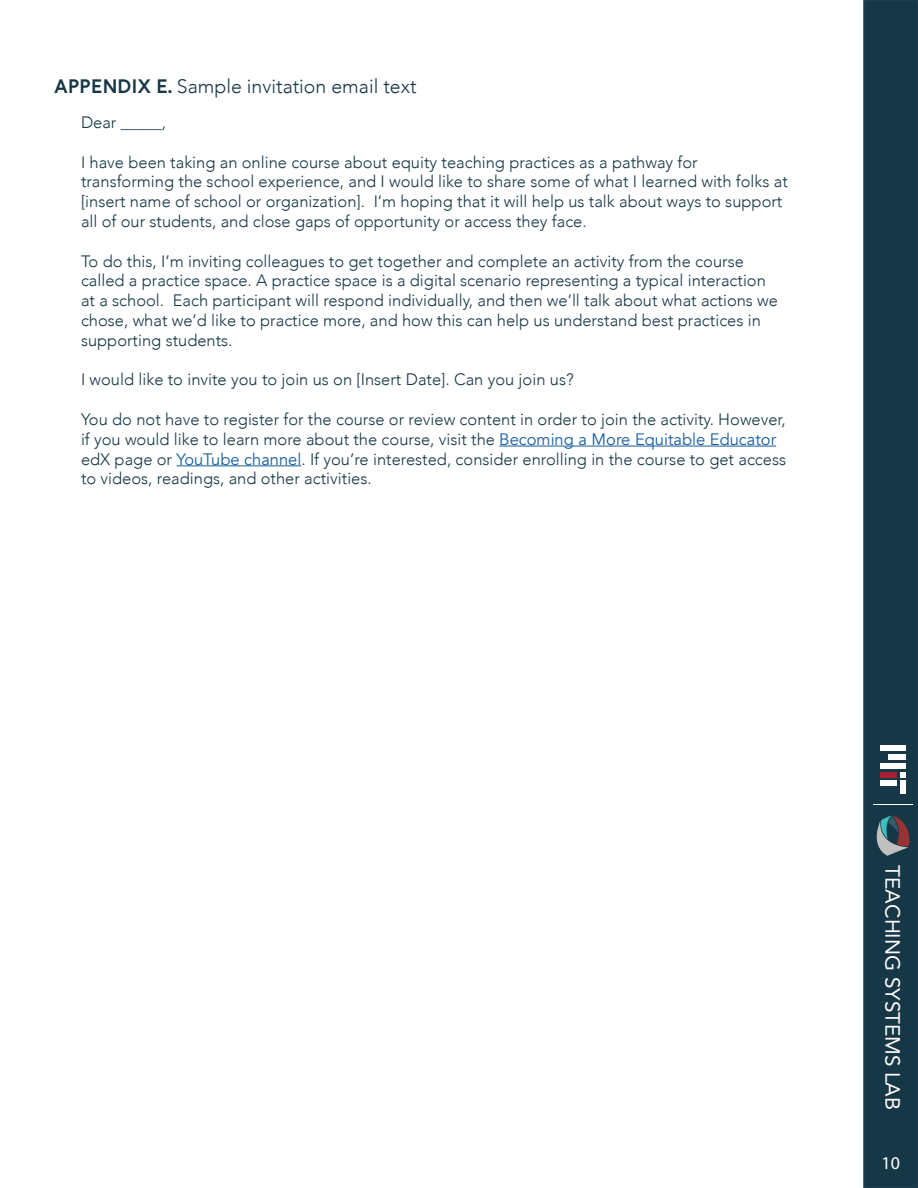
<style>
.page{position:relative;width:918px;height:1188px;background:#fff}
.page>*{position:absolute;margin:0;border:0;box-sizing:border-box;transform-origin:0 0}
.t1{font:20.7px "Avenir LT Std";color:#fffafa}
.t2{font:300 19.5px "Avenir";color:#153746}
.t3{font:18px "Myriad Pro";color:#fff}
.t4{font:300 16.5px/19.8px "Avenir";color:#153746}
.s1{font-family:"Buenos Aires";font-weight:600}
.s2{font-weight:400;color:#175d9e}
</style>
<div class="page">
<div style="left:863px;top:0;width:55px;height:1188px;background:#153746;border:2px solid #273c52"></div>
<svg style="left:876px;top:816px;width:34px;height:40px"></svg>
<div style="left:901px;top:781px;width:5px;height:13px;background:#fff"></div>
<div style="left:889px;top:754px;width:17px;height:6px;background:#fff"></div>
<div style="left:880px;top:763px;width:26px;height:5px;background:#fff"></div>
<div style="left:880px;top:746px;width:26px;height:5px;background:#fff"></div>
<div style="left:880px;top:781px;width:17px;height:5px;background:#fff"></div>
<svg style="left:901px;top:772px;width:5px;height:5px"></svg>
<div style="left:880px;top:772px;width:17px;height:5px;background:#a31f34"></div>
<hr style="left:873px;top:804px;width:39px;height:1px;background:#fff">
<hr style="left:499px;top:446px;width:277px;height:1px;background:#175d9e">
<hr style="left:176px;top:465px;width:125px;height:1px;background:#175d9e">
<p class="t2" style="left:54px;top:75px;width:364px"><span class="s1">APPENDIX E.</span> Sample invitation email text</p>
<p class="t4" style="left:81px;top:112px;width:87px">Dear _____,</p>
<p class="t4" style="left:81px;top:152px;width:708px">I have been taking an online course about equity teaching practices as a pathway for transforming the school experience, and I would like to share some of what I learned with folks at [insert name of school or organization]. I’m hoping that it will help us talk about ways to support all of our students, and close gaps of opportunity or access they face.</p>
<p class="t4" style="left:81px;top:251px;width:699px">To do this, I’m inviting colleagues to get together and complete an activity from the course called a practice space. A practice space is a digital scenario representing a typical interaction at a school. Each participant will respond individually, and then we’ll talk about what actions we chose, what we’d like to practice more, and how this can help us understand best practices in supporting students.</p>
<p class="t4" style="left:81px;top:370px;width:494px">I would like to invite you to join us on [Insert Date]. Can you join us?</p>
<p class="t4" style="left:81px;top:409px;width:707px">You do not have to register for the course or review content in order to join the activity. However, if you would like to learn more about the course, visit the <span class="s2">Becoming a More Equitable Educator </span>edX page or <span class="s2">YouTube channel</span>. If you’re interested, consider enrolling in the course to get access to videos, readings, and other activities.</p>
<p class="t1" style="left:905px;top:865px;width:246px;rotate:90deg">TEACHING SYSTEMS LAB</p>
<p class="t3" style="left:882px;top:1151px;width:20px">10</p>
</div>
